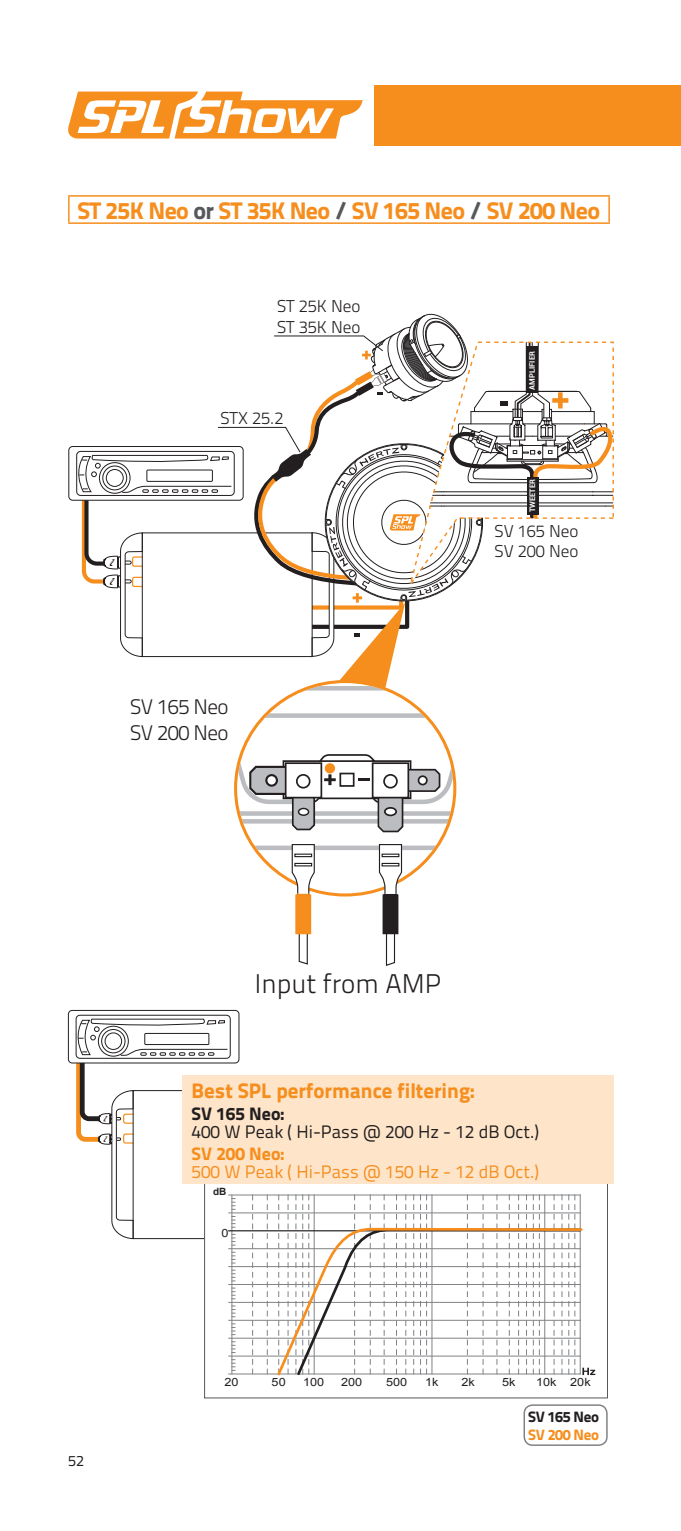
<style>
.page{position:relative;width:681px;height:1531px;background:#fff}
.page>*{position:absolute;margin:0;border:0;box-sizing:border-box;transform-origin:0 0}
.t1{font:27px "Titillium Text 25 L 250 wt";color:#231f20}
.t2{font:24px "Titillium Text 25 L 999 wt";letter-spacing:-.025em;color:#f68e1e}
.t3{font:21px "Titillium Text 25 L 999 wt";color:#f68e1e}
.t4{font:21px "Titillium Text 25 L 250 wt";letter-spacing:-.025em;color:#231f20}
.t5{font:18px "Titillium Text 25 L 400 wt";color:#231f20}
.t6{font:18px "Titillium Text 25 L 400 wt";color:#f68e1e}
.t7{font:18px "Titillium Text 25 L 999 wt";color:#231f20}
.t8{font:18px "Titillium Text 25 L 999 wt";color:#f68e1e}
.t9{font:17.1px "Titillium Text 25 L 250 wt";color:#231f20}
.t10{font:15px "Titillium Text 25 L 999 wt";letter-spacing:-.025em;color:#231f20}
.t11{font:15px "Titillium Text 25 L 999 wt";letter-spacing:-.025em;color:#f68e1e}
.t12{font:15px "Titillium Text 25 L 400 wt";color:#231f20}
.t13{font:11.4px "Arial";color:#231f20;scale:1.11 1}
.t14{font:700 9.9px "Arial";color:#231f20}
.t15{font:700 7.5px "Roboto";color:#fff}
.s1{color:#57585a}
</style>
<div class="page">
<div style="left:374px;top:85px;width:306px;height:60px;background:#f68e1e"></div>
<svg style="left:68px;top:92px;width:294px;height:47px"></svg>
<svg style="left:68px;top:1010px;width:349px;height:229px"></svg>
<div style="left:204px;top:1104px;width:403px;height:294px;background:#fff"></div>
<svg style="left:252px;top:1195px;width:1px;height:178px"></svg>
<svg style="left:267px;top:1195px;width:1px;height:178px"></svg>
<svg style="left:278px;top:1195px;width:1px;height:31px"></svg>
<svg style="left:287px;top:1195px;width:1px;height:31px"></svg>
<svg style="left:295px;top:1195px;width:1px;height:31px"></svg>
<svg style="left:302px;top:1195px;width:7px;height:31px"></svg>
<hr style="left:313px;top:1195px;width:1px;height:179px;background:#808285">
<svg style="left:354px;top:1195px;width:1px;height:31px"></svg>
<svg style="left:369px;top:1195px;width:1px;height:31px"></svg>
<svg style="left:383px;top:1195px;width:1px;height:31px"></svg>
<svg style="left:396px;top:1195px;width:1px;height:31px"></svg>
<svg style="left:405px;top:1195px;width:1px;height:31px"></svg>
<svg style="left:413px;top:1195px;width:23px;height:31px"></svg>
<hr style="left:431px;top:1195px;width:1px;height:179px;background:#808285">
<svg style="left:466px;top:1195px;width:1px;height:31px"></svg>
<svg style="left:482px;top:1195px;width:1px;height:31px"></svg>
<svg style="left:496px;top:1195px;width:1px;height:31px"></svg>
<svg style="left:508px;top:1195px;width:1px;height:31px"></svg>
<svg style="left:518px;top:1195px;width:1px;height:31px"></svg>
<svg style="left:525px;top:1195px;width:14px;height:31px"></svg>
<hr style="left:544px;top:1195px;width:1px;height:179px;background:#808285">
<svg style="left:553px;top:1195px;width:1px;height:31px"></svg>
<svg style="left:561px;top:1195px;width:1px;height:31px"></svg>
<svg style="left:568px;top:1195px;width:7px;height:31px"></svg>
<hr style="left:231px;top:1195px;width:1px;height:179px;background:#808285">
<hr style="left:579px;top:1195px;width:1px;height:179px;background:#808285">
<svg style="left:583px;top:1367px;width:12px;height:8px"></svg>
<svg style="left:232px;top:1359px;width:3px;height:12px"></svg>
<hr style="left:229px;top:1355px;width:351px;height:1px;background:#808285">
<svg style="left:232px;top:1341px;width:3px;height:12px"></svg>
<hr style="left:229px;top:1337px;width:351px;height:1px;background:#808285">
<svg style="left:232px;top:1323px;width:3px;height:12px"></svg>
<hr style="left:229px;top:1320px;width:351px;height:1px;background:#808285">
<svg style="left:232px;top:1305px;width:3px;height:12px"></svg>
<hr style="left:229px;top:1302px;width:351px;height:1px;background:#808285">
<svg style="left:232px;top:1287px;width:3px;height:12px"></svg>
<hr style="left:229px;top:1284px;width:351px;height:1px;background:#808285">
<svg style="left:232px;top:1269px;width:3px;height:12px"></svg>
<hr style="left:229px;top:1266px;width:351px;height:1px;background:#808285">
<svg style="left:232px;top:1252px;width:3px;height:11px"></svg>
<hr style="left:229px;top:1248px;width:351px;height:1px;background:#808285">
<svg style="left:232px;top:1234px;width:3px;height:11px"></svg>
<hr style="left:229px;top:1373px;width:351px;height:1px;background:#808285">
<hr style="left:229px;top:1230px;width:351px;height:1px;background:#231f20">
<svg style="left:232px;top:1216px;width:3px;height:12px"></svg>
<hr style="left:229px;top:1212px;width:351px;height:1px;background:#808285">
<svg style="left:232px;top:1198px;width:3px;height:12px"></svg>
<hr style="left:229px;top:1194px;width:351px;height:1px;background:#808285">
<div style="left:182px;top:1076px;width:431px;height:108px;background:#fee5c9"></div>
<svg style="left:275px;top:1226px;width:308px;height:150px"></svg>
<div style="left:523px;top:1404px;width:84px;height:42px;border:2px solid #808285;border-radius:9px"></div>
<svg style="left:237px;top:739px;width:216px;height:154px"></svg>
<svg style="left:291px;top:843px;width:24px;height:122px"></svg>
<svg style="left:378px;top:843px;width:24px;height:123px"></svg>
<svg style="left:248px;top:753px;width:193px;height:80px"></svg>
<hr style="left:68px;top:195px;width:541px;height:2px;background:#f68e1e">
<hr style="left:68px;top:197px;width:2px;height:25px;background:#f68e1e">
<svg style="left:608px;top:197px;width:1px;height:25px"></svg>
<hr style="left:68px;top:222px;width:541px;height:2px;background:#f68e1e">
<svg style="left:68px;top:314px;width:545px;height:425px"></svg>
<p class="t2" style="left:77px;top:191px;width:524px">ST 25K Neo <span class="s1">or</span> ST 35K Neo <span class="s1">/</span> SV 165 Neo <span class="s1">/</span> SV 200 Neo</p>
<p class="t9" style="left:277px;top:294px;width:85px">ST 25K Neo</p>
<p class="t9" style="left:277px;top:314px;width:85px">ST 35K Neo</p>
<p class="t9" style="left:220px;top:405px;width:64px">STX 25.2</p>
<p class="t4" style="left:130px;top:692px;width:100px">SV 165 Neo</p>
<p class="t4" style="left:130px;top:717px;width:100px">SV 200 Neo</p>
<p class="t15" style="left:526px;top:389px;width:40px;rotate:-90deg">AMPLIFIER</p>
<p class="t15" style="left:527px;top:512px;width:34px;rotate:-90deg">TWEETER</p>
<p class="t9" style="left:494px;top:518px;width:85px">SV 165 Neo</p>
<p class="t9" style="left:494px;top:539px;width:85px">SV 200 Neo</p>
<p class="t1" style="left:255px;top:963px;width:188px">Input from AMP</p>
<p class="t3" style="left:191px;top:1074px;width:285px">Best SPL performance filtering:</p>
<p class="t7" style="left:191px;top:1099px;width:95px">SV 165 Neo:</p>
<p class="t5" style="left:191px;top:1118px;width:349px">400 W Peak ( Hi-Pass @ 200 Hz - 12 dB Oct.)</p>
<p class="t8" style="left:191px;top:1139px;width:95px">SV 200 Neo:</p>
<p class="t6" style="left:191px;top:1158px;width:349px">500 W Peak ( Hi-Pass @ 150 Hz - 12 dB Oct.)</p>
<p class="t14" style="left:213px;top:1185px;width:15px">dB</p>
<p class="t13" style="left:221px;top:1225px;width:8px">0</p>
<p class="t13" style="left:224px;top:1375px;width:14px">20</p>
<p class="t13" style="left:271px;top:1375px;width:14px">50</p>
<p class="t13" style="left:303px;top:1375px;width:20px">100</p>
<p class="t13" style="left:341px;top:1375px;width:20px">200</p>
<p class="t13" style="left:386px;top:1375px;width:20px">500</p>
<p class="t13" style="left:425px;top:1375px;width:14px">1k</p>
<p class="t13" style="left:461px;top:1375px;width:14px">2k</p>
<p class="t13" style="left:502px;top:1375px;width:14px">5k</p>
<p class="t13" style="left:536px;top:1375px;width:51px">10k 20k</p>
<p class="t12" style="left:68px;top:1449px;width:17px">52</p>
<p class="t10" style="left:528px;top:1404px;width:72px">SV 165 Neo</p>
<p class="t11" style="left:528px;top:1422px;width:72px">SV 200 Neo</p>
</div>
